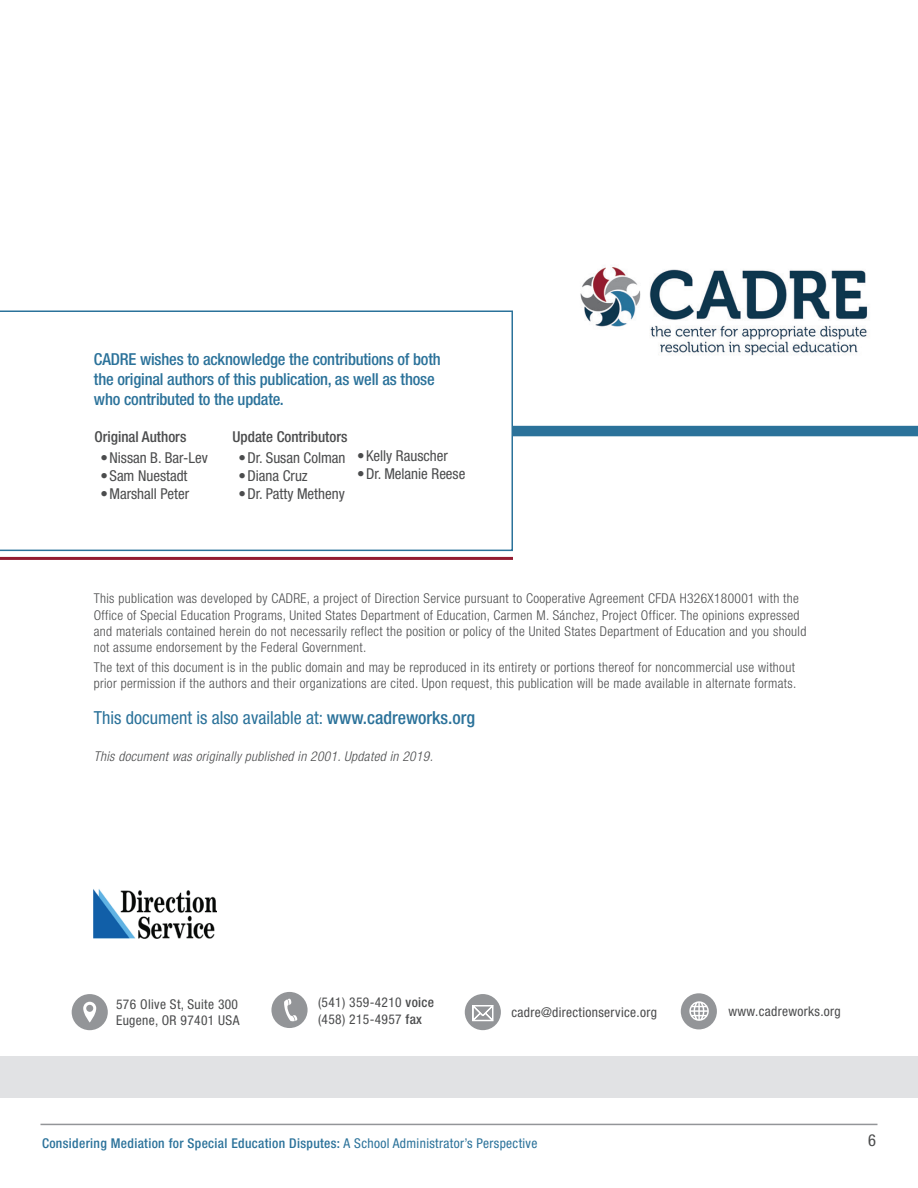
<style>
.page{position:relative;width:918px;height:1188px;background:#fff}
.page>*{position:absolute;margin:0;border:0;box-sizing:border-box;transform-origin:0 0}
.t1{font:condensed 18px "Helvetica Neue";color:#2b729a}
.t2{font:500 condensed 16.5px/19.8px "Helvetica Neue";letter-spacing:-.01em;color:#2b729a}
.t3{font:condensed 16.5px "Helvetica Neue";color:#4b4c4d}
.t4{font:condensed 15px "Helvetica Neue";color:#4b4c4d}
.t5{font:500 condensed 15px "Helvetica Neue";color:#4b4c4d}
.t6{font:300 condensed 13.5px/16.2px "Helvetica Neue";letter-spacing:.025em;color:#4b4c4d}
.t7{font:condensed 13.5px/16.2px "Helvetica Neue";letter-spacing:.025em;color:#4b4c4d}
.t8{font:500 condensed 13.5px "Helvetica Neue";letter-spacing:.025em;color:#2b729a}
.t9{font:italic 300 condensed 13.5px "Helvetica Neue";letter-spacing:.025em;color:#4b4c4d}
.s1{font-weight:500}
.s2{font-weight:400}
</style>
<div class="page">
<div style="left:481px;top:426px;width:437px;height:10px;background:#2b729a"></div>
<svg style="left:0;top:310px;width:513px;height:241px"></svg>
<div style="left:0;top:1056px;width:918px;height:42px;background:#e1e2e4"></div>
<div style="left:72px;top:994px;width:36px;height:36px;background:#939598;border-radius:50%"></div>
<svg style="left:83px;top:1002px;width:13px;height:21px"></svg>
<div style="left:271px;top:992px;width:37px;height:36px;background:#939598;border-radius:50%"></div>
<svg style="left:284px;top:999px;width:13px;height:22px"></svg>
<div style="left:465px;top:994px;width:36px;height:36px;background:#939598;border-radius:50%"></div>
<svg style="left:472px;top:1005px;width:22px;height:17px"></svg>
<div style="left:681px;top:993px;width:36px;height:36px;background:#939598;border-radius:50%"></div>
<svg style="left:689px;top:1001px;width:20px;height:20px"></svg>
<hr style="left:40px;top:1124px;width:837px;height:1px;background:#939598">
<hr style="left:0;top:557px;width:513px;height:3px;background:#931b30">
<img style="left:580px;top:267px;width:288px;height:89px">
<img style="left:94px;top:889px;width:123px;height:50px">
<p class="t2" style="left:94px;top:349px;width:348px">CADRE wishes to acknowledge the contributions of both the original authors of this publication, as well as those who contributed to the update.</p>
<p class="t5" style="left:94px;top:427px;width:93px">Original Authors</p>
<p class="t4" style="left:100px;top:449px;width:109px">•Nissan B. Bar-Lev</p>
<p class="t4" style="left:100px;top:467px;width:89px">•Sam Nuestadt</p>
<p class="t4" style="left:100px;top:485px;width:90px">•Marshall Peter</p>
<p class="t5" style="left:233px;top:427px;width:116px">Update Contributors</p>
<p class="t4" style="left:239px;top:449px;width:109px">•Dr. Susan Colman</p>
<p class="t4" style="left:239px;top:467px;width:71px">•Diana Cruz</p>
<p class="t4" style="left:239px;top:485px;width:108px">•Dr. Patty Metheny</p>
<p class="t4" style="left:357px;top:447px;width:92px">•Kelly Rauscher</p>
<p class="t4" style="left:357px;top:465px;width:110px">•Dr. Melanie Reese</p>
<p class="t6" style="left:94px;top:590px;width:714px">This publication was developed by CADRE, a project of Direction Service pursuant to Cooperative Agreement CFDA H326X180001 with the Office of Special Education Programs, United States Department of Education, Carmen M. Sánchez, Project Officer. The opinions expressed and materials contained herein do not necessarily reflect the position or policy of the United States Department of Education and you should not assume endorsement by the Federal Government.</p>
<p class="t6" style="left:94px;top:659px;width:704px">The text of this document is in the public domain and may be reproduced in its entirety or portions thereof for noncommercial use without prior permission if the authors and their organizations are cited. Upon request, this publication will be made available in alternate formats.</p>
<p class="t1" style="left:94px;top:707px;width:383px">This document is also available at: <span class="s1">www.cadreworks.org</span></p>
<p class="t9" style="left:94px;top:749px;width:341px">This document was originally published in 2001. Updated in 2019.</p>
<p class="t7" style="left:116px;top:996px;width:125px">576 Olive St, Suite 300<br>Eugene, OR 97401 USA</p>
<p class="t7" style="left:318px;top:994px;width:118px">(541) 359-4210 <span class="s1">voice</span></p>
<p class="t7" style="left:318px;top:1011px;width:106px">(458) 215-4957 <span class="s1">fax</span></p>
<p class="t7" style="left:511px;top:1004px;width:147px">cadre@directionservice.org</p>
<p class="t7" style="left:728px;top:1003px;width:114px">www.cadreworks.org</p>
<p class="t8" style="left:42px;top:1135px;width:497px">Considering Mediation for Special Education Disputes: <span class="s2">A School Administrator’s Perspective</span></p>
<p class="t3" style="left:868px;top:1131px;width:9px">6</p>
</div>
